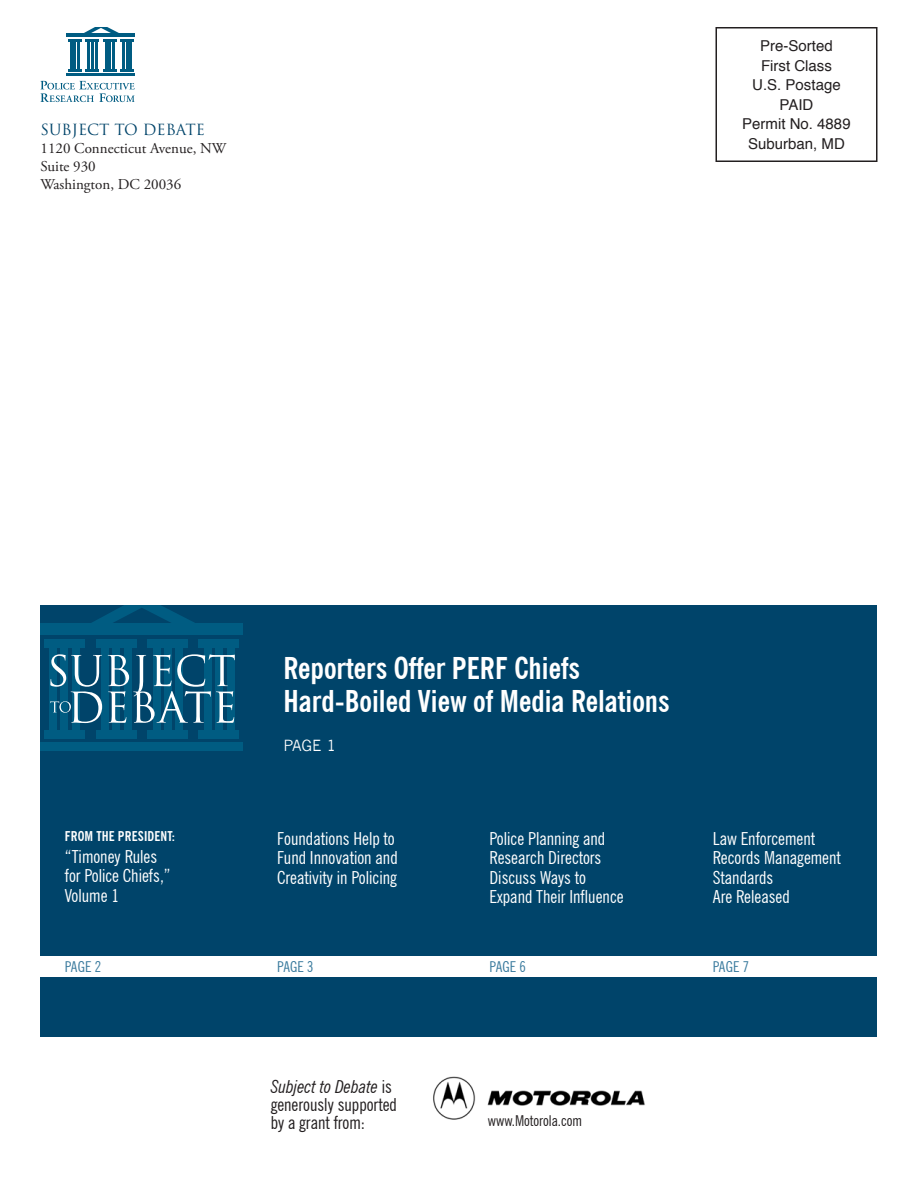
<style>
.page{position:relative;width:918px;height:1188px;background:#fff}
.page>*{position:absolute;margin:0;border:0;box-sizing:border-box;transform-origin:0 0}
.t1{font:700 condensed 30px/33px "News Gothic BT";color:#fff}
.t2{font:condensed 18px/19.5px "News Gothic BT";color:#fff}
.t3{font:condensed 18px/18px "News Gothic BT";color:#231f20}
.t4{font:15px/19.5px "Helvetica";color:#231f20;text-align:center}
.t5{font:15px/18px "Adobe Garamond Pro";color:#231f20}
.t6{font:condensed 15px "News Gothic BT";color:#397a9d}
.t7{font:condensed 15px "News Gothic BT";color:#231f20}
.t8{font:15px "Trajan Pro";color:#00446a}
.t9{font:15px "News Gothic";color:#fff}
.t10{font:700 condensed 13.5px "News Gothic BT";color:#fff}
.s1{font-style:italic}
</style>
<div class="page">
<hr style="left:67px;top:73px;width:68px;height:3px;background:#005c82">
<hr style="left:67px;top:33px;width:68px;height:4px;background:#005c82">
<hr style="left:68px;top:69px;width:14px;height:3px;background:#005c82">
<hr style="left:85px;top:69px;width:14px;height:3px;background:#005c82">
<svg style="left:103px;top:69px;width:13px;height:3px"></svg>
<hr style="left:120px;top:69px;width:14px;height:3px;background:#005c82">
<hr style="left:70px;top:41px;width:2px;height:29px;background:#005c82">
<hr style="left:74px;top:40px;width:2px;height:30px;background:#005c82">
<hr style="left:77px;top:41px;width:3px;height:29px;background:#005c82">
<hr style="left:87px;top:41px;width:3px;height:29px;background:#005c82">
<hr style="left:91px;top:41px;width:3px;height:29px;background:#005c82">
<hr style="left:95px;top:41px;width:3px;height:30px;background:#005c82">
<hr style="left:105px;top:40px;width:2px;height:30px;background:#005c82">
<hr style="left:108px;top:40px;width:3px;height:30px;background:#005c82">
<hr style="left:112px;top:41px;width:3px;height:29px;background:#005c82">
<hr style="left:122px;top:41px;width:3px;height:29px;background:#005c82">
<hr style="left:126px;top:41px;width:2px;height:29px;background:#005c82">
<hr style="left:130px;top:41px;width:2px;height:29px;background:#005c82">
<svg style="left:68px;top:27px;width:66px;height:14px"></svg>
<svg style="left:40px;top:81px;width:95px;height:21px"></svg>
<div style="left:716px;top:27px;width:162px;height:135px;border:2px solid #231f20"></div>
<div style="left:40px;top:605px;width:838px;height:351px;background:#00446a"></div>
<div style="left:40px;top:742px;width:203px;height:8px;background:#005c82"></div>
<div style="left:41px;top:624px;width:202px;height:11px;background:#005c82"></div>
<div style="left:44px;top:640px;width:41px;height:8px;background:#005c82"></div>
<div style="left:44px;top:731px;width:41px;height:8px;background:#005c82"></div>
<div style="left:96px;top:640px;width:40px;height:8px;background:#005c82"></div>
<div style="left:96px;top:731px;width:40px;height:8px;background:#005c82"></div>
<div style="left:147px;top:640px;width:41px;height:8px;background:#005c82"></div>
<div style="left:147px;top:731px;width:41px;height:8px;background:#005c82"></div>
<div style="left:199px;top:640px;width:40px;height:8px;background:#005c82"></div>
<div style="left:199px;top:731px;width:40px;height:8px;background:#005c82"></div>
<div style="left:50px;top:645px;width:7px;height:87px;background:#005c82"></div>
<div style="left:61px;top:645px;width:7px;height:87px;background:#005c82"></div>
<div style="left:72px;top:647px;width:8px;height:86px;background:#005c82"></div>
<div style="left:101px;top:646px;width:8px;height:87px;background:#005c82"></div>
<div style="left:112px;top:646px;width:8px;height:86px;background:#005c82"></div>
<div style="left:124px;top:647px;width:8px;height:87px;background:#005c82"></div>
<div style="left:153px;top:645px;width:8px;height:87px;background:#005c82"></div>
<div style="left:164px;top:644px;width:8px;height:87px;background:#005c82"></div>
<div style="left:176px;top:646px;width:7px;height:87px;background:#005c82"></div>
<div style="left:204px;top:646px;width:8px;height:86px;background:#005c82"></div>
<div style="left:215px;top:645px;width:8px;height:87px;background:#005c82"></div>
<div style="left:227px;top:647px;width:7px;height:87px;background:#005c82"></div>
<svg style="left:88px;top:605px;width:109px;height:19px"></svg>
<svg style="left:108px;top:654px;width:127px;height:69px"></svg>
<svg style="left:50px;top:654px;width:52px;height:69px"></svg>
<div style="left:40px;top:977px;width:838px;height:60px;background:#00446a"></div>
<img style="left:433px;top:1076px;width:212px;height:44px">
<p class="t8" style="left:40px;top:120px;width:166px">SUBJECT TO DEBATE</p>
<p class="t5" style="left:40px;top:140px;width:187px">1120 Connecticut Avenue, NW<br>Suite 930<br>Washington, DC 20036</p>
<p class="t4" style="left:742px;top:37px;width:110px">Pre-Sorted<br>First Class<br>U.S. Postage<br>PAID<br>Permit No. 4889<br>Suburban, MD</p>
<p class="t10" style="left:65px;top:828px;width:14px">From</p>
<p class="t10" style="left:96px;top:828px;width:36px">the President</p>
<p class="t10" style="left:172px;top:828px;width:5px">:</p>
<p class="t2" style="left:65px;top:847px;width:107px">“Timoney Rules for Police Chiefs,”<br>Volume 1</p>
<p class="t6" style="left:65px;top:957px;width:8px">page</p>
<p class="t6" style="left:95px;top:957px;width:8px">2</p>
<h1 class="t1" style="left:284px;top:651px;width:388px">Reporters Offer PERF Chiefs<br>Hard-Boiled View of Media Relations</h1>
<p class="t9" style="left:284px;top:736px;width:54px">page 1</p>
<p class="t2" style="left:277px;top:828px;width:122px">Foundations Help to<br>Fund Innovation and<br>Creativity in Policing</p>
<p class="t6" style="left:277px;top:957px;width:8px">page</p>
<p class="t6" style="left:307px;top:957px;width:8px">3</p>
<p class="t3" style="left:271px;top:1078px;width:128px"><span class="s1">Subject to Debate</span> is generously supported by a grant from:</p>
<p class="t2" style="left:490px;top:828px;width:136px">Police Planning and<br>Research Directors<br>Discuss Ways to<br>Expand Their Influence</p>
<p class="t6" style="left:490px;top:957px;width:8px">page</p>
<p class="t6" style="left:520px;top:957px;width:8px">6</p>
<p class="t7" style="left:488px;top:1112px;width:96px">www.Motorola.com</p>
<p class="t2" style="left:713px;top:828px;width:130px">Law Enforcement<br>Records Management<br>Standards<br>Are Released</p>
<p class="t6" style="left:713px;top:957px;width:8px">page</p>
<p class="t6" style="left:743px;top:957px;width:8px">7</p>
</div>
